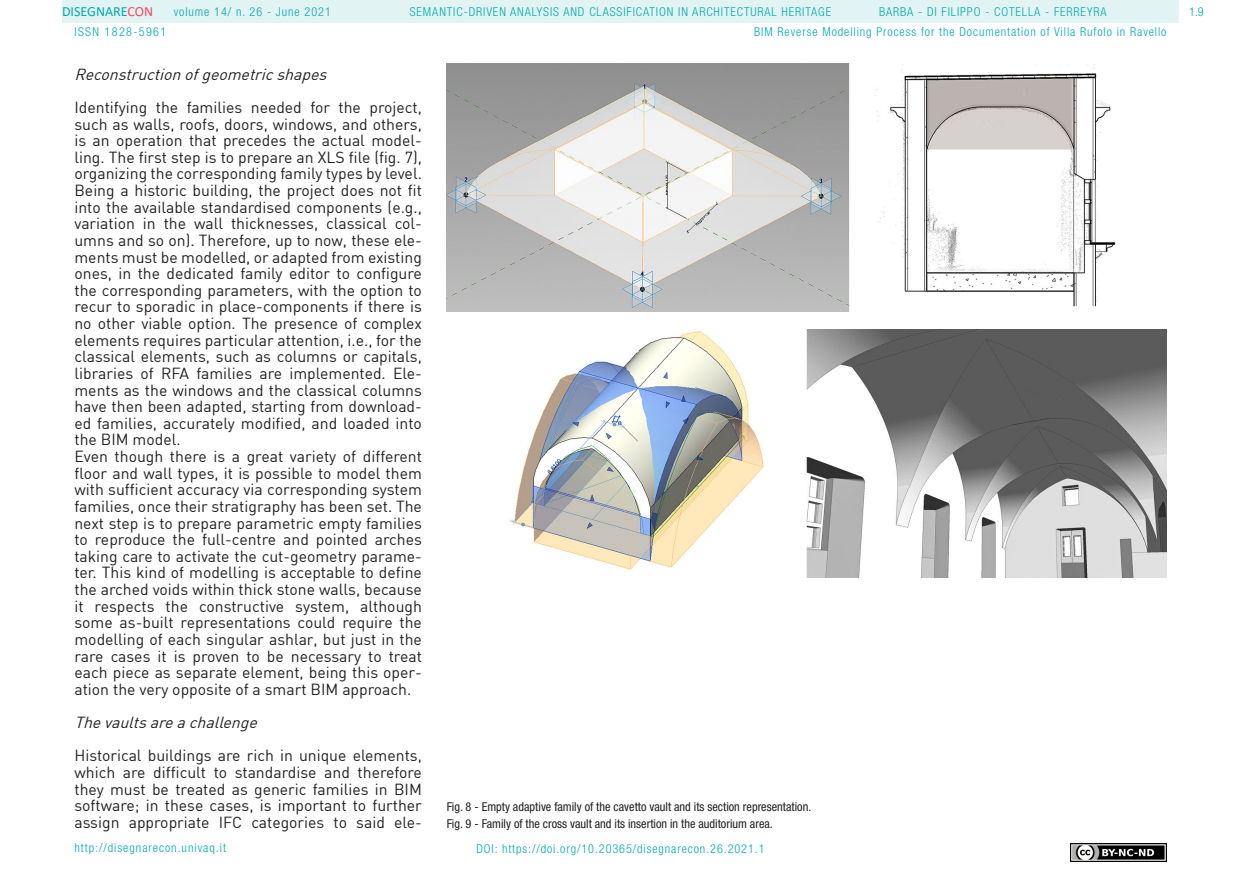
<style>
.page{position:relative;width:1241px;height:893px;background:#fff}
.page>*{position:absolute;margin:0;border:0;box-sizing:border-box;transform-origin:0 0}
.t1{font:15.75px/16.6px "DIN";color:#231f20;text-align:justify}
.t2{font:italic 15.75px "DIN";color:#231f20}
.t3{font:14px "Calibri";color:#00aaad}
.t4{font:300 condensed 12.25px "Helvetica Neue LT Std";letter-spacing:.075em;color:#00aaad}
.t5{font:condensed 12.25px "Helvetica Neue LT Std";color:#231f20}
.t6{font:300 condensed 12.25px "Helvetica Neue LT Std";letter-spacing:.11em;color:#00aaad}
.s1{color:#f24862}
</style>
<div class="page">
<div style="left:62px;top:0;width:1116px;height:23px;background:#e2f3f4"></div>
<img style="left:1070px;top:843px;width:96px;height:18px">
<img style="left:446px;top:63px;width:670px;height:248px">
<img style="left:509px;top:329px;width:657px;height:248px">
<p class="t3" style="left:62px;top:2px;width:93px">DISEGNARE<span class="s1">CON</span></p>
<p class="t4" style="left:878px;top:5px;width:229px">BARBA - DI FILIPPO - COTELLA - FERREYRA</p>
<p class="t4" style="left:174px;top:5px;width:159px">volume 14/ n. 26 - June 2021</p>
<p class="t4" style="left:410px;top:5px;width:423px">SEMANTIC-DRIVEN ANALYSIS AND CLASSIFICATION IN ARCHITECTURAL HERITAGE</p>
<p class="t6" style="left:74px;top:24px;width:93px">ISSN 1828-5961</p>
<p class="t2" style="left:74px;top:64px;width:258px">Reconstructionofgeometricshapes</p>
<p class="t1" style="left:74px;top:99px;width:349px">Identifying the families needed for the project, such as walls, roofs, doors, windows, and others, is an operation that precedes the actual model&shy;ling. The first step is to prepare an XLS file (fig. 7), organizing the corresponding family types by level.<br>Being a historic building, the project does not fit into the available standardised components (e.g., variation in the wall thicknesses, classical col&shy;umns and so on). Therefore, up to now, these ele&shy;ments must be modelled, or adapted from existing ones, in the dedicated family editor to configure the corresponding parameters, with the option to recur to sporadic in place-components if there is no other viable option. The presence of complex elements requires particular attention, i.e., for the classical elements, such as columns or capitals, libraries of RFA families are implemented. Ele&shy;ments as the windows and the classical columns have then been adapted, starting from download&shy;ed families, accurately modified, and loaded into the BIM model.</p>
<p class="t1" style="left:74px;top:448px;width:349px">Even though there is a great variety of different floor and wall types, it is possible to model them with sufficient accuracy via corresponding system families, once their stratigraphy has been set. The next step is to prepare parametric empty families to reproduce the full-centre and pointed arches taking care to activate the cut-geometry parame&shy;ter. This kind of modelling is acceptable to define the arched voids within thick stone walls, because it respects the constructive system, although some as-built representations could require the modelling of each singular ashlar, but just in the rare cases it is proven to be necessary to treat each piece as separate element, being this oper&shy;ation the very opposite of a smart BIM approach.</p>
<p class="t2" style="left:74px;top:712px;width:189px">Thevaultsareachallenge</p>
<p class="t1" style="left:74px;top:747px;width:349px">Historical buildings are rich in unique elements, which are difficult to standardise and therefore they must be treated as generic families in BIM software; in these cases, is important to further assign appropriate IFC categories to said ele-</p>
<p class="t4" style="left:74px;top:841px;width:153px">http://disegnarecon.univaq.it</p>
<p class="t4" style="left:754px;top:25px;width:414px">BIM Reverse Modelling Process for the Documentation of Villa Rufolo in Ravello</p>
<p class="t5" style="left:446px;top:800px;width:366px">Fig. 8 - Empty adaptive family of the cavetto vault and its section representation.</p>
<p class="t5" style="left:446px;top:816px;width:327px">Fig. 9 - Family of the cross vault and its insertion in the auditorium area.</p>
<p class="t4" style="left:476px;top:842px;width:290px">DOI: https://doi.org/10.20365/disegnarecon.26.2021.1</p>
<p class="t4" style="left:1188px;top:5px;width:16px">1.9</p>
</div>
